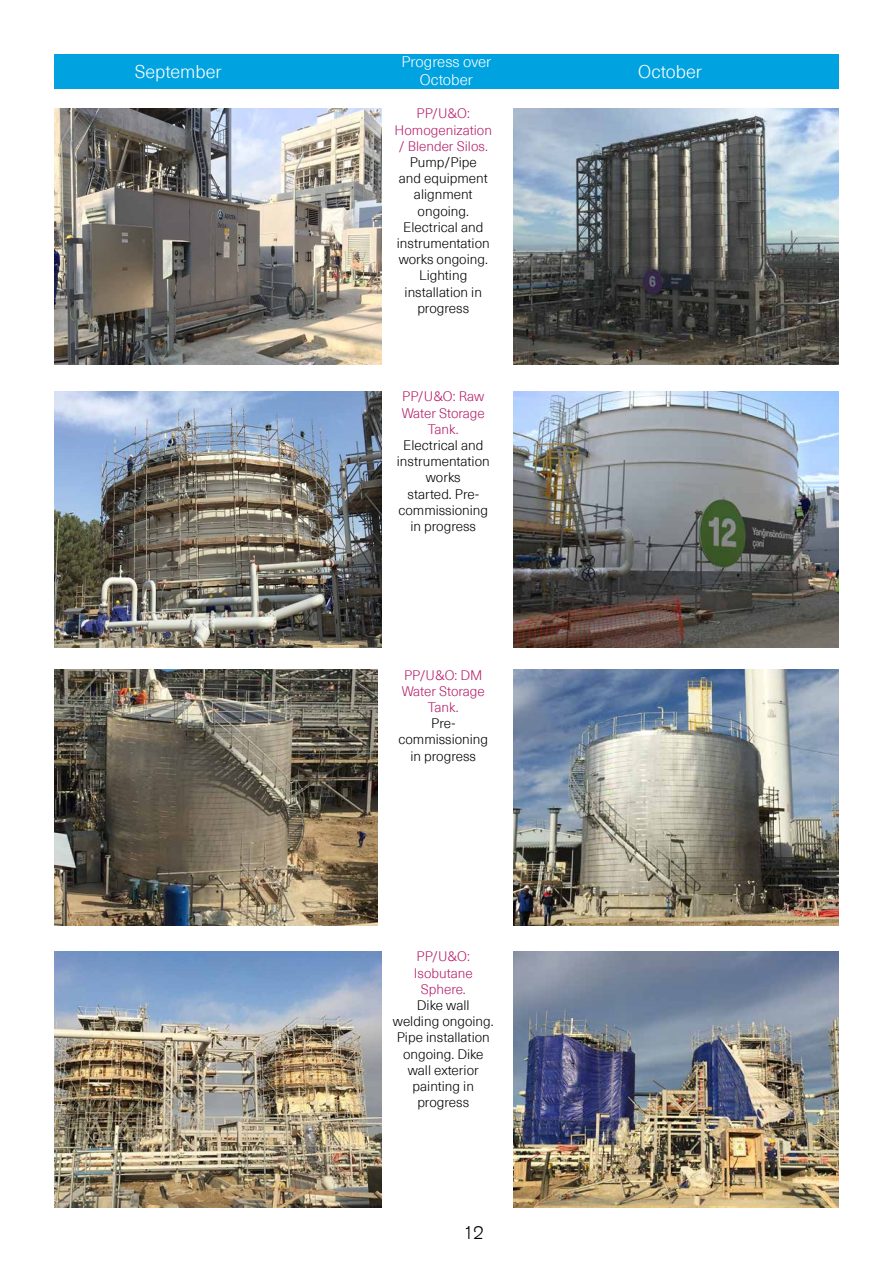
<style>
.page{position:relative;width:893px;height:1263px;background:#fff}
.page>*{position:absolute;margin:0;border:0;box-sizing:border-box;transform-origin:0 0}
.t1{font:300 18px "Neue Haas Unica W1 G";color:#fff}
.t2{font:300 18px "Akzidenz Grotesk";color:#000}
.t3{font:300 15px/18px "Neue Haas Unica W1 G";color:#fff;text-align:center}
.t4{font:300 13.5px/16.2px "Neue Haas Unica W1 G";color:#000;text-align:center}
.t5{font:300 13.5px/16.2px "Neue Haas Unica W1 G";color:#b51f6b;text-align:center}
</style>
<div class="page">
<img style="left:54px;top:108px;width:327px;height:256px">
<img style="left:54px;top:391px;width:327px;height:256px">
<img style="left:54px;top:669px;width:323px;height:256px">
<img style="left:54px;top:951px;width:327px;height:256px">
<img style="left:513px;top:108px;width:326px;height:256px">
<img style="left:513px;top:391px;width:326px;height:256px">
<img style="left:513px;top:669px;width:326px;height:256px">
<img style="left:513px;top:951px;width:326px;height:256px">
<div style="left:54px;top:54px;width:785px;height:35px;background:#00a3e0"></div>
<p class="t3" style="left:401px;top:52px;width:91px">Progress over<br>October</p>
<h1 class="t1" style="left:135px;top:58px;width:88px">September</h1>
<h1 class="t1" style="left:638px;top:58px;width:65px">October</h1>
<p class="t5" style="left:395px;top:105px;width:99px">PP/U&amp;O:<br>Homogenization / Blender Silos.</p>
<p class="t4" style="left:397px;top:153px;width:94px">Pump/Pipe<br>and equipment alignment ongoing.<br>Electrical and instrumentation works ongoing.<br>Lighting installation in progress</p>
<p class="t5" style="left:402px;top:388px;width:85px">PP/U&amp;O: Raw<br>Water Storage<br>Tank.</p>
<p class="t4" style="left:397px;top:436px;width:94px">Electrical and instrumentation works<br>started. Pre&shy;commissioning in progress</p>
<p class="t5" style="left:402px;top:666px;width:85px">PP/U&amp;O: DM<br>Water Storage<br>Tank.</p>
<p class="t4" style="left:398px;top:715px;width:91px">Pre&shy;commissioning in progress</p>
<p class="t5" style="left:414px;top:948px;width:60px">PP/U&amp;O:<br>Isobutane<br>Sphere.</p>
<p class="t4" style="left:393px;top:996px;width:102px">Dike wall welding ongoing.<br>Pipe installation ongoing. Dike wall exterior painting in progress</p>
<h1 class="t2" style="left:463px;top:1222px;width:22px">12</h1>
</div>
